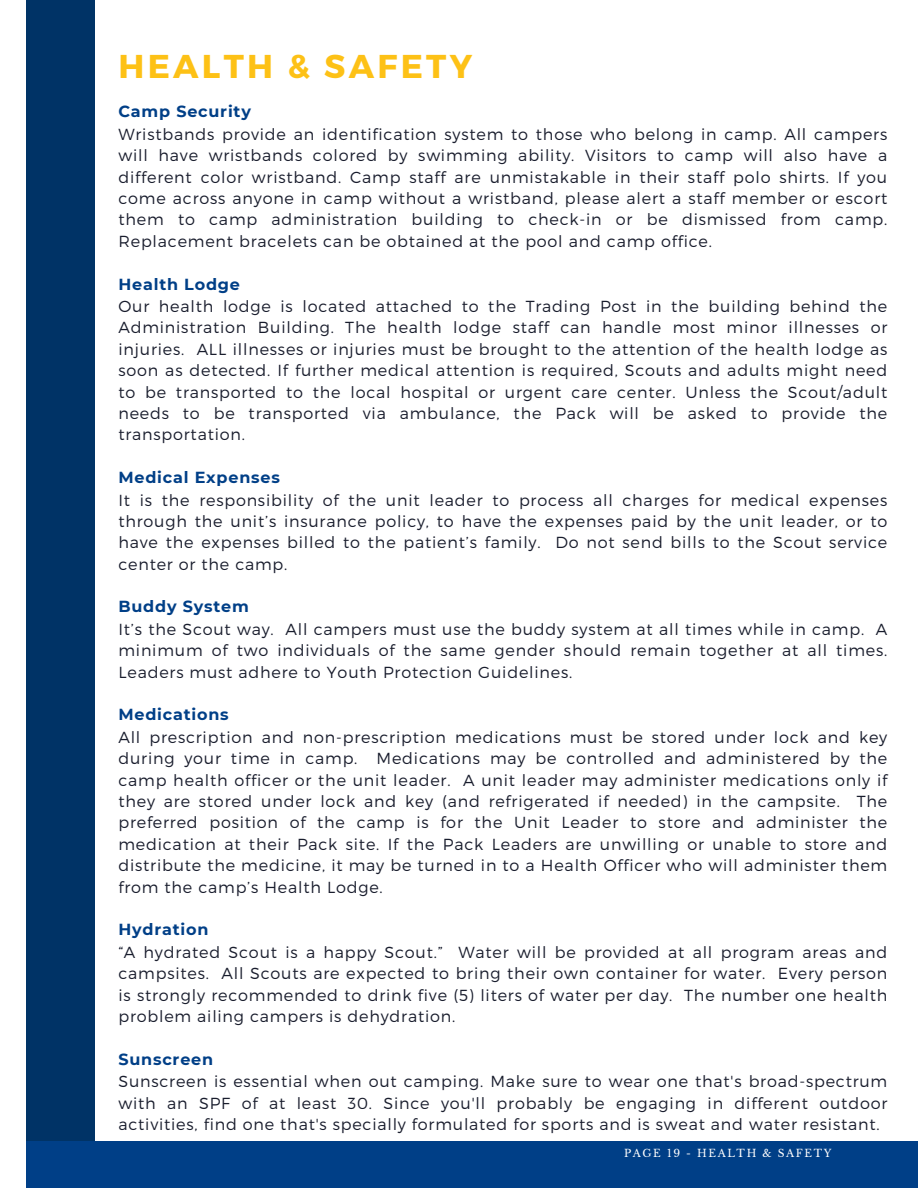
<style>
.page{position:relative;width:918px;height:1188px;background:#fff}
.page>*{position:absolute;margin:0;border:0;box-sizing:border-box;transform-origin:0 0}
.t1{font:700 33px "Montserrat";letter-spacing:.1em;color:#fdc116}
.t2{font:300 16.05px/21.3px "Montserrat";letter-spacing:.05em;color:#191d2d;text-align:justify}
.t3{font:700 16.05px "Montserrat";letter-spacing:.05em;color:#003f87}
.t4{font:10.5px "Libre Baskerville";letter-spacing:.15em;color:#fff}
</style>
<div class="page">
<div style="left:26px;top:0;width:69px;height:1188px;background:#036"></div>
<div style="left:26px;top:1142px;width:892px;height:46px;background:#003f87"></div>
<h1 class="t1" style="left:118px;top:45px;width:355px">HEALTH &amp; SAFETY</h1>
<p class="t3" style="left:118px;top:102px;width:134px">Camp Security</p>
<p class="t2" style="left:118px;top:123px;width:770px">Wristbands provide an identification system to those who belong in camp. All campers will have wristbands colored by swimming ability. Visitors to camp will also have a different color wristband. Camp staff are unmistakable in their staff polo shirts. If you come across anyone in camp without a wristband, please alert a staff member or escort them to camp administration building to check-in or be dismissed from camp.<br>Replacement bracelets can be obtained at the pool and camp office.</p>
<p class="t3" style="left:118px;top:274px;width:123px">Health Lodge</p>
<p class="t2" style="left:118px;top:295px;width:770px">Our health lodge is located attached to the Trading Post in the building behind the Administration Building. The health lodge staff can handle most minor illnesses or injuries. ALL illnesses or injuries must be brought to the attention of the health lodge as soon as detected. If further medical attention is required, Scouts and adults might need to be transported to the local hospital or urgent care center. Unless the Scout/adult needs to be transported via ambulance, the Pack will be asked to provide the transportation.</p>
<p class="t3" style="left:118px;top:468px;width:163px">Medical Expenses</p>
<p class="t2" style="left:118px;top:488px;width:770px">It is the responsibility of the unit leader to process all charges for medical expenses through the unit’s insurance policy, to have the expenses paid by the unit leader, or to have the expenses billed to the patient’s family. Do not send bills to the Scout service center or the camp.</p>
<p class="t3" style="left:118px;top:597px;width:132px">Buddy System</p>
<p class="t2" style="left:118px;top:618px;width:770px">It’s the Scout way. All campers must use the buddy system at all times while in camp. A minimum of two individuals of the same gender should remain together at all times.<br>Leaders must adhere to Youth Protection Guidelines.</p>
<p class="t3" style="left:118px;top:705px;width:112px">Medications</p>
<p class="t2" style="left:118px;top:726px;width:770px">All prescription and non-prescription medications must be stored under lock and key during your time in camp. Medications may be controlled and administered by the camp health officer or the unit leader. A unit leader may administer medications only if they are stored under lock and key (and refrigerated if needed) in the campsite. The preferred position of the camp is for the Unit Leader to store and administer the medication at their Pack site. If the Pack Leaders are unwilling or unable to store and distribute the medicine, it may be turned in to a Health Officer who will administer them from the camp’s Health Lodge.</p>
<p class="t3" style="left:118px;top:920px;width:92px">Hydration</p>
<p class="t2" style="left:118px;top:941px;width:770px">“A hydrated Scout is a happy Scout.” Water will be provided at all program areas and campsites. All Scouts are expected to bring their own container for water. Every person is strongly recommended to drink five (5) liters of water per day. The number one health problem ailing campers is dehydration.</p>
<p class="t3" style="left:118px;top:1049px;width:96px">Sunscreen</p>
<p class="t2" style="left:118px;top:1070px;width:770px">Sunscreen is essential when out camping. Make sure to wear one that's broad-spectrum with an SPF of at least 30. Since you'll probably be engaging in different outdoor activities, find one that's specially formulated for sports and is sweat and water resistant.</p>
<p class="t4" style="left:624px;top:1147px;width:209px">PAGE 19 - HEALTH &amp; SAFETY</p>
</div>
